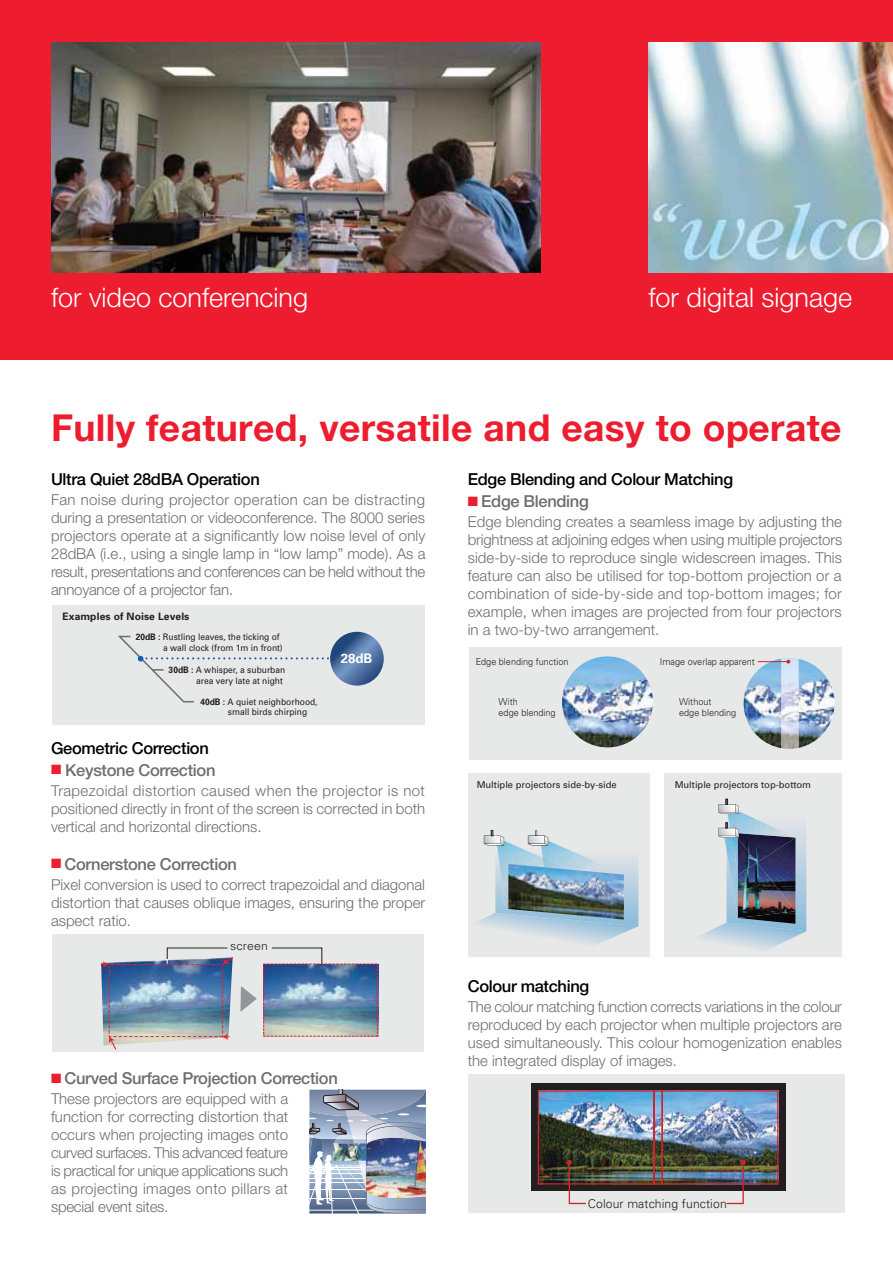
<style>
.page{position:relative;width:893px;height:1263px;background:#fff}
.page>*{position:absolute;margin:0;border:0;box-sizing:border-box;transform-origin:0 0}
.t1{font:700 37.2px "Helvetica Neue";letter-spacing:.01em;color:#ed1c2e}
.t2{font:300 27px "Helvetica Neue";color:#fff}
.t3{font:500 16.5px "Helvetica Neue";letter-spacing:-.02em;color:#6d6e71}
.t4{font:500 16.5px "Helvetica Neue";letter-spacing:-.02em;color:#000}
.t5{font:300 15px/18px "Helvetica Neue";color:#6d6e71;text-align:justify}
.t6{font:700 13.2px "Univers";color:#fff}
.t7{font:300 12.15px "Univers";letter-spacing:.01em;color:#231f20}
.t8{font:300 11.7px "Univers";letter-spacing:.01em;color:#231f20;scale:1.05 1}
.t9{font:700 10.35px "Univers";letter-spacing:.01em;color:#231f20}
.t10{font:300 9.6px/10.9px "Univers";color:#231f20;scale:.95 1}
.t11{font:9.3px "Univers";color:#231f20}
.t12{font:9px/10.6px "Univers";color:#231f20;scale:.93 1}
.s1{font-weight:700}
.s2{color:#ed1c2e}
</style>
<div class="page">
<div style="left:0;top:4px;width:893px;height:355px;background:#ed1c2e"></div>
<div style="left:468px;top:1074px;width:377px;height:139px;background:#e7e8e8"></div>
<div style="left:531px;top:1083px;width:254px;height:108px;background:#231f20"></div>
<img style="left:537px;top:1090px;width:242px;height:115px">
<div style="left:469px;top:647px;width:373px;height:113px;background:#e7e8e8"></div>
<img style="left:781px;top:658px;width:17px;height:91px">
<img style="left:562px;top:656px;width:91px;height:91px;border-radius:45px">
<hr style="left:758px;top:661px;width:30px;height:1px;background:#ce232b">
<div style="left:468px;top:773px;width:181px;height:184px;background:#e7e8e8"></div>
<div style="left:665px;top:773px;width:177px;height:184px;background:#e7e8e8"></div>
<img style="left:697px;top:799px;width:109px;height:151px">
<svg style="left:475px;top:830px;width:163px;height:115px"></svg>
<img style="left:508px;top:864px;width:116px;height:55px">
<img style="left:309px;top:1090px;width:117px;height:123px">
<div style="left:52px;top:935px;width:371px;height:117px;background:#e7e8e8"></div>
<img style="left:101px;top:957px;width:132px;height:88px">
<svg style="left:240px;top:986px;width:17px;height:26px"></svg>
<img style="left:265px;top:966px;width:111px;height:68px">
<div style="left:109px;top:964px;width:114px;height:73px;border:1px dashed #ec2127"></div>
<svg style="left:101px;top:961px;width:8px;height:7px"></svg>
<svg style="left:109px;top:1036px;width:8px;height:14px"></svg>
<svg style="left:222px;top:1033px;width:7px;height:7px"></svg>
<svg style="left:167px;top:947px;width:155px;height:18px"></svg>
<div style="left:53px;top:605px;width:372px;height:120px;background:#e7e8e8"></div>
<svg style="left:330px;top:632px;width:54px;height:53px;background:#4d70a0"></svg>
<svg style="left:118px;top:635px;width:213px;height:68px"></svg>
<div style="left:0;top:0;width:893px;height:6px;background:#ed1c2e"></div>
<img style="left:51px;top:43px;width:489px;height:229px">
<img style="left:648px;top:43px;width:245px;height:229px">
<h2 class="t2" style="left:51px;top:281px;width:259px">for video conferencing</h2>
<h2 class="t2" style="left:648px;top:281px;width:205px">for digital signage</h2>
<h1 class="t1" style="left:51px;top:405px;width:792px">Fully featured, versatile and easy to operate</h1>
<p class="t4" style="left:51px;top:469px;width:210px">Ultra Quiet 28dBA Operation</p>
<p class="t5" style="left:51px;top:491px;width:376px">Fan noise during projector operation can be distracting during a presentation or videoconference. The 8000 series projectors operate at a significantly low noise level of only 28dBA (i.e., using a single lamp in “low lamp” mode). As a result, presentations and conferences can be held without the annoyance of a projector fan.</p>
<p class="t9" style="left:62px;top:610px;width:128px">Examples of Noise Levels</p>
<p class="t12" style="left:163px;top:632px;width:130px;text-indent:-27px"><span class="s1">20dB :</span> Rustling leaves, the ticking of a wall clock (from 1m in front)</p>
<p class="t12" style="left:169px;top:664px;width:127px;text-align:right"><span class="s1">30dB :</span> A whisper, a suburban area very late at night</p>
<p class="t12" style="left:228px;top:696px;width:98px;text-indent:-27px"><span class="s1">40dB :</span> A quiet neighborhood, small birds chirping</p>
<p class="t6" style="left:341px;top:650px;width:33px">28dB</p>
<p class="t4" style="left:51px;top:738px;width:159px">Geometric Correction</p>
<p class="t3" style="left:51px;top:760px;width:166px"><span class="s2">■</span> Keystone Correction</p>
<p class="t5" style="left:51px;top:781px;width:376px">Trapezoidal distortion caused when the projector is not positioned directly in front of the screen is corrected in both vertical and horizontal directions.</p>
<p class="t3" style="left:51px;top:854px;width:187px"><span class="s2">■</span> Cornerstone Correction</p>
<p class="t5" style="left:51px;top:875px;width:376px">Pixel conversion is used to correct trapezoidal and diagonal distortion that causes oblique images, ensuring the proper aspect ratio.</p>
<p class="t8" style="left:230px;top:939px;width:37px">screen</p>
<p class="t3" style="left:51px;top:1068px;width:288px"><span class="s2">■</span> Curved Surface Projection Correction</p>
<p class="t5" style="left:51px;top:1089px;width:239px">These projectors are equipped with a function for correcting distortion that occurs when projecting images onto curved surfaces. This advanced feature is practical for unique applications such as projecting images onto pillars at special event sites.</p>
<p class="t4" style="left:468px;top:469px;width:267px">Edge Blending and Colour Matching</p>
<p class="t3" style="left:468px;top:491px;width:123px"><span class="s2">■</span> Edge Blending</p>
<p class="t5" style="left:468px;top:512px;width:376px">Edge blending creates a seamless image by adjusting the brightness at adjoining edges when using multiple projectors side-by-side to reproduce single widescreen images. This feature can also be utilised for top-bottom projection or a combination of side-by-side and top-bottom images; for example, when images are projected from four projectors in a two-by-two arrangement.</p>
<p class="t10" style="left:476px;top:656px;width:99px">Edge blending function</p>
<p class="t10" style="left:499px;top:696px;width:62px">With<br>edge blending</p>
<p class="t10" style="left:660px;top:656px;width:101px">Image overlap apparent</p>
<p class="t10" style="left:679px;top:696px;width:62px">Without<br>edge blending</p>
<p class="t11" style="left:477px;top:780px;width:142px">Multiple projectors side-by-side</p>
<p class="t11" style="left:675px;top:780px;width:138px">Multiple projectors top-bottom</p>
<p class="t4" style="left:468px;top:976px;width:123px">Colour matching</p>
<p class="t5" style="left:468px;top:997px;width:376px">The colour matching function corrects variations in the colour reproduced by each projector when multiple projectors are used simultaneously. This colour homogenization enables the integrated display of images.</p>
<p class="t7" style="left:588px;top:1196px;width:140px">Colour matching function</p>
</div>
